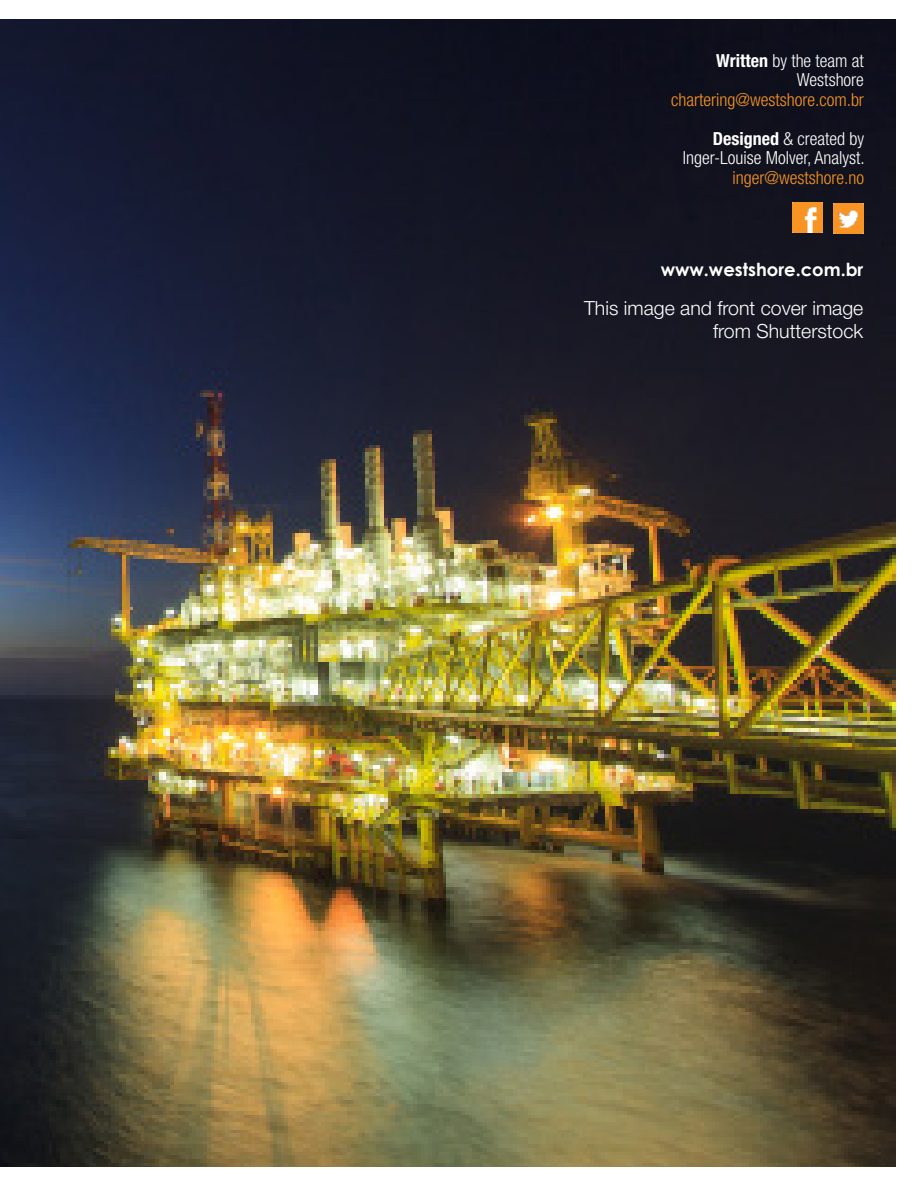
<style>
.page{position:relative;width:918px;height:1188px;background:#fff}
.page>*{position:absolute;margin:0;border:0;box-sizing:border-box;transform-origin:0 0}
.t1{font:300 19.5px "Helvetica Neue LT Std";color:#fff}
.t2{font:300 condensed 18px/19.5px "Helvetica Neue LT Std";color:#fff;text-align:right}
.t3{font:300 condensed 18px "Helvetica Neue LT Std";color:#f79423}
.t4{font:700 18px "Century Gothic";color:#fff}
.s1{font-weight:700}
.s2{color:#f79423}
</style>
<div class="page">
<img style="left:0;top:20px;width:896px;height:1146px">
<img style="left:833px;top:204px;width:30px;height:30px">
<img style="left:793px;top:202px;width:30px;height:30px">
<p class="t2" style="left:716px;top:51px;width:149px"><span class="s1">Written</span> by the team at</p>
<p class="t2" style="left:797px;top:70px;width:69px">Westshore</p>
<p class="t3" style="left:671px;top:89px;width:194px">chartering@westshore.com.br</p>
<p class="t2" style="left:713px;top:129px;width:153px"><span class="s1">Designed</span> &amp; created by</p>
<p class="t2" style="left:683px;top:148px;width:183px">Inger-Louise Molver, Analyst. <span class="s2">inger@westshore.no</span></p>
<p class="t4" style="left:661px;top:256px;width:204px">www.westshore.com.br</p>
<p class="t1" style="left:584px;top:296px;width:281px">This image and front cover image</p>
<p class="t1" style="left:713px;top:319px;width:152px">from Shutterstock</p>
</div>
